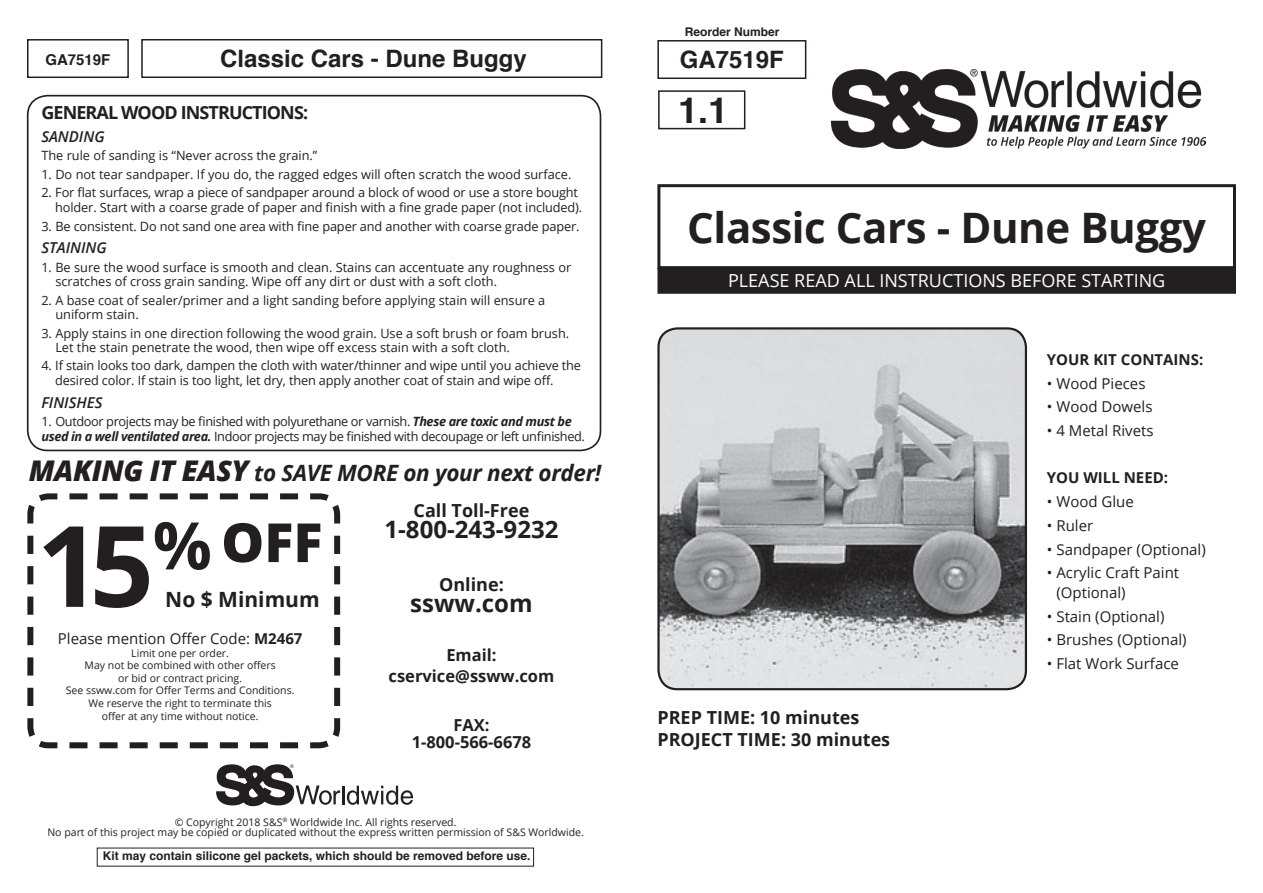
<style>
.page{position:relative;width:1263px;height:893px;background:#fff}
.page>*{position:absolute;margin:0;border:0;box-sizing:border-box;transform-origin:0 0}
.t1{font:700 112.5px "Open Sans";color:#231f20}
.t2{font:800 54px "Open Sans";color:#231f20}
.t3{font:700 42px "Open Sans";letter-spacing:-.01em;color:#231f20}
.t4{font:700 36px "Helvetica";color:#231f20}
.t5{font:700 24px "Helvetica";color:#231f20}
.t6{font:700 24px "Open Sans";color:#231f20}
.t7{font:italic 700 22.5px "Open Sans";letter-spacing:-.015em;color:#231f20}
.t8{font:700 21px "Open Sans";color:#231f20}
.t9{font:700 18px/21.6px "Open Sans";color:#231f20}
.t10{font:18px "Open Sans";color:#fff}
.t11{font:700 18px "Open Sans";letter-spacing:-.05em;color:#231f20}
.t12{font:700 16.5px/21px "Open Sans";color:#231f20;text-align:center}
.t13{font:15px/19.5px "Open Sans";color:#231f20}
.t14{font:700 15px "Open Sans";color:#231f20}
.t15{font:italic 600 15px "Open Sans";color:#231f20}
.t16{font:700 15px "Helvetica";color:#231f20}
.t17{font:12.75px/14.2px "Open Sans";letter-spacing:-.01em;color:#231f20}
.t18{font:12.75px/14.2px "Open Sans";letter-spacing:-.03em;color:#231f20}
.t19{font:700 12px "Helvetica";color:#231f20}
.t20{font:10.5px/12.6px "Open Sans";color:#231f20;text-align:center}
.t21{font:5.1px "Helvetica";color:#231f20}
.s1{font-weight:700;font-style:italic}
.s2{font-weight:800;font-size:28.5px}
.s3{font-weight:700}
</style>
<div class="page">
<div style="left:27px;top:39px;width:102px;height:39px;border:2px solid #231f20"></div>
<div style="left:657px;top:40px;width:149px;height:39px;border:2px solid #231f20"></div>
<div style="left:658px;top:90px;width:87px;height:39px;border:2px solid #231f20"></div>
<div style="left:657px;top:184px;width:579px;height:85px;border:3px solid #231f20"></div>
<div style="left:659px;top:269px;width:575px;height:23px;background:#231f20"></div>
<div style="left:657px;top:268px;width:579px;height:26px;border:3px solid #231f20"></div>
<img style="left:831px;top:69px;width:375px;height:79px">
<div style="left:141px;top:39px;width:461px;height:39px;border:2px solid #231f20"></div>
<img style="left:660px;top:328px;width:366px;height:361px">
<div style="left:657px;top:327px;width:370px;height:363px;border:2px solid #231f20;border-radius:19px"></div>
<div style="left:27px;top:95px;width:574px;height:356px;border:2px solid #231f20;border-radius:20px"></div>
<svg style="left:27px;top:493px;width:314px;height:256px"></svg>
<svg style="left:216px;top:764px;width:197px;height:43px"></svg>
<p class="t19" style="left:685px;top:23px;width:96px">Reorder Number</p>
<h3 class="t5" style="left:220px;top:39px;width:308px">Classic Cars - Dune Buggy</h3>
<p class="t16" style="left:45px;top:48px;width:67px">GA7519F</p>
<h3 class="t5" style="left:680px;top:40px;width:106px">GA7519F</h3>
<h3 class="t4" style="left:678px;top:81px;width:52px">1.1</h3>
<h3 class="t11" style="left:41px;top:100px;width:268px">GENERAL WOOD INSTRUCTIONS:</h3>
<p class="t15" style="left:41px;top:126px;width:65px">SANDING</p>
<p class="t17" style="left:41px;top:148px;width:278px">The rule of sanding is “Never across the grain.”</p>
<p class="t17" style="left:41px;top:167px;width:532px">1. Do not tear sandpaper. If you do, the ragged edges will often scratch the wood surface.</p>
<p class="t17" style="left:55px;top:185px;width:528px;text-indent:-14px">2. For flat surfaces, wrap a piece of sandpaper around a block of wood or use a store bought holder. Start with a coarse grade of paper and finish with a fine grade paper (not included).</p>
<p class="t17" style="left:41px;top:219px;width:540px">3. Be consistent. Do not sand one area with fine paper and another with coarse grade paper.</p>
<p class="t15" style="left:41px;top:238px;width:67px">STAINING</p>
<p class="t17" style="left:55px;top:260px;width:517px;text-indent:-14px">1. Be sure the wood surface is smooth and clean. Stains can accentuate any roughness or scratches of cross grain sanding. Wipe off any dirt or dust with a soft cloth.</p>
<p class="t17" style="left:55px;top:293px;width:491px;text-indent:-14px">2. A base coat of sealer/primer and a light sanding before applying stain will ensure a uniform stain.</p>
<p class="t17" style="left:55px;top:325px;width:515px;text-indent:-14px">3. Apply stains in one direction following the wood grain. Use a soft brush or foam brush.<br>Let the stain penetrate the wood, then wipe off excess stain with a soft cloth.</p>
<p class="t17" style="left:55px;top:358px;width:527px;line-height:15px;text-indent:-14px">4. If stain looks too dark, dampen the cloth with water/thinner and wipe until you achieve the desired color. If stain is too light, let dry, then apply another coat of stain and wipe off.</p>
<p class="t15" style="left:41px;top:392px;width:63px">FINISHES</p>
<p class="t18" style="left:41px;top:414px;width:545px">1. Outdoor projects may be finished with polyurethane or varnish. <span class="s1">These are toxic and must be used in a well ventilated area.</span> Indoor projects may be finished with decoupage or left unfinished.</p>
<h3 class="t3" style="left:687px;top:198px;width:520px">Classic Cars - Dune Buggy</h3>
<h3 class="t10" style="left:728px;top:269px;width:439px">PLEASE READ ALL INSTRUCTIONS BEFORE STARTING</h3>
<p class="t14" style="left:1047px;top:349px;width:158px">YOUR KIT CONTAINS:</p>
<p class="t13" style="left:1047px;top:373px;width:100px">• Wood Pieces</p>
<p class="t13" style="left:1047px;top:397px;width:107px">• Wood Dowels</p>
<p class="t13" style="left:1047px;top:421px;width:108px">• 4 Metal Rivets</p>
<p class="t14" style="left:1047px;top:467px;width:123px">YOU WILL NEED:</p>
<p class="t13" style="left:1047px;top:491px;width:88px">• Wood Glue</p>
<p class="t13" style="left:1047px;top:515px;width:48px">• Ruler</p>
<p class="t13" style="left:1047px;top:539px;width:160px">• Sandpaper (Optional)</p>
<p class="t13" style="left:1056px;top:563px;width:124px;text-indent:-10px">• Acrylic Craft Paint (Optional)</p>
<p class="t13" style="left:1047px;top:606px;width:119px">• Stain (Optional)</p>
<p class="t13" style="left:1047px;top:630px;width:141px">• Brushes (Optional)</p>
<p class="t13" style="left:1047px;top:654px;width:134px">• Flat Work Surface</p>
<h3 class="t7" style="left:29px;top:457px;width:574px"><span class="s2">MAKING IT EASY</span> to SAVE MORE on your next order!</h3>
<h3 class="t9" style="left:414px;top:499px;width:117px">Call Toll-Free</h3>
<h3 class="t6" style="left:384px;top:512px;width:175px">1-800-243-9232</h3>
<h3 class="t9" style="left:439px;top:574px;width:66px">Online:</h3>
<h3 class="t6" style="left:410px;top:587px;width:124px">ssww.com</h3>
<p class="t12" style="left:389px;top:644px;width:167px">Email: cservice@ssww.com</p>
<p class="t12" style="left:412px;top:716px;width:121px;line-height:16.5px">FAX:<br>1-800-566-6678</p>
<h1 class="t1" style="left:37px;top:487px;width:177px">15<sup>%</sup></h1>
<h2 class="t2" style="left:221px;top:501px;width:103px">OFF</h2>
<h3 class="t8" style="left:165px;top:585px;width:156px">No $ Minimum</h3>
<p class="t13" style="left:58px;top:628px;width:246px">Please mention Offer Code: <span class="s3">M2467</span></p>
<p class="t20" style="left:66px;top:646px;width:230px">Limit one per order.<br>May not be combined with other offers<br>or bid or contract pricing.<br>See ssww.com for Offer Terms and Conditions.<br>We reserve the right to terminate this<br>offer at any time without notice.</p>
<h3 class="t9" style="left:657px;top:706px;width:234px">PREP TIME: 10 minutes<br>PROJECT TIME: 30 minutes</h3>
<p class="t21" style="left:290px;top:762px;width:5px">®</p>
<p class="t20" style="left:47px;top:816px;width:538px;line-height:10.5px">© Copyright 2018 S&amp;S<sup>®</sup> Worldwide Inc. All rights reserved.<br>No part of this project may be copied or duplicated without the express written permission of S&amp;S Worldwide.</p>
<p class="t19" style="left:103px;top:846px;width:429px">Kit may contain silicone gel packets, which should be removed before use.</p>
</div>
